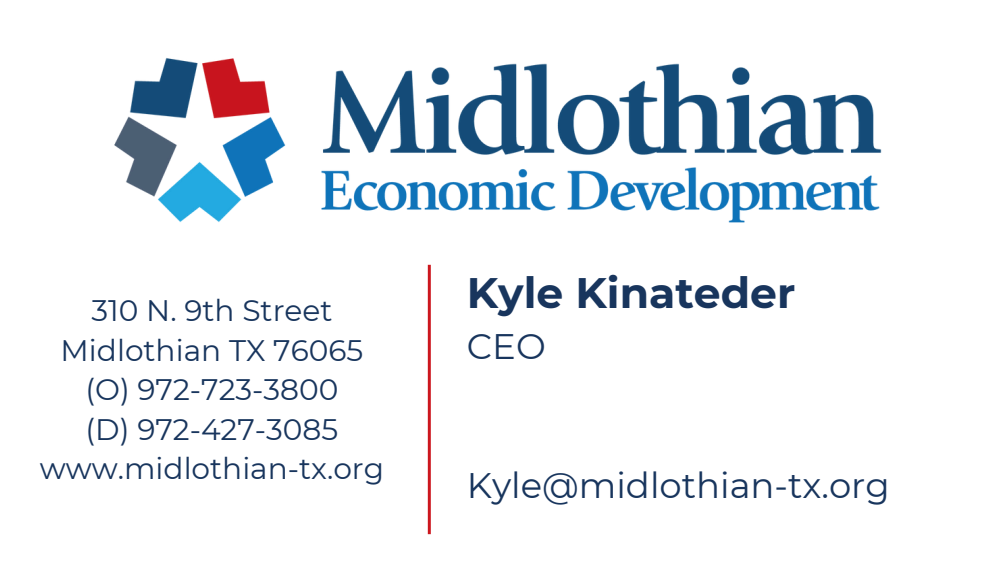
<style>
.page{position:relative;width:1008px;height:576px;background:#fff}
.page>*{position:absolute;margin:0;border:0;box-sizing:border-box;transform-origin:0 0}
.t1{font:700 42.4px "Montserrat";color:#18355d}
.t2{font:35.6px "Montserrat";color:#18355d}
.t3{font:29.6px "Montserrat";color:#18355d}
</style>
<div class="page">
<img style="left:114px;top:58px;width:768px;height:165px">
<hr style="left:428px;top:265px;width:3px;height:269px;background:#cc171e">
<p class="t3" style="left:91px;top:293px;width:242px">310 N. 9th Street</p>
<p class="t3" style="left:61px;top:332px;width:304px">Midlothian TX 76065</p>
<p class="t3" style="left:85px;top:372px;width:255px">(O) 972-723-3800</p>
<p class="t3" style="left:86px;top:411px;width:254px">(D) 972-427-3085</p>
<h1 class="t3" style="left:40px;top:451px;width:346px">www.midlothian-tx.org</h1>
<p class="t1" style="left:467px;top:267px;width:330px">Kyle Kinateder</p>
<p class="t2" style="left:467px;top:324px;width:80px">CEO</p>
<p class="t2" style="left:467px;top:463px;width:424px">Kyle@midlothian-tx.org</p>
</div>
